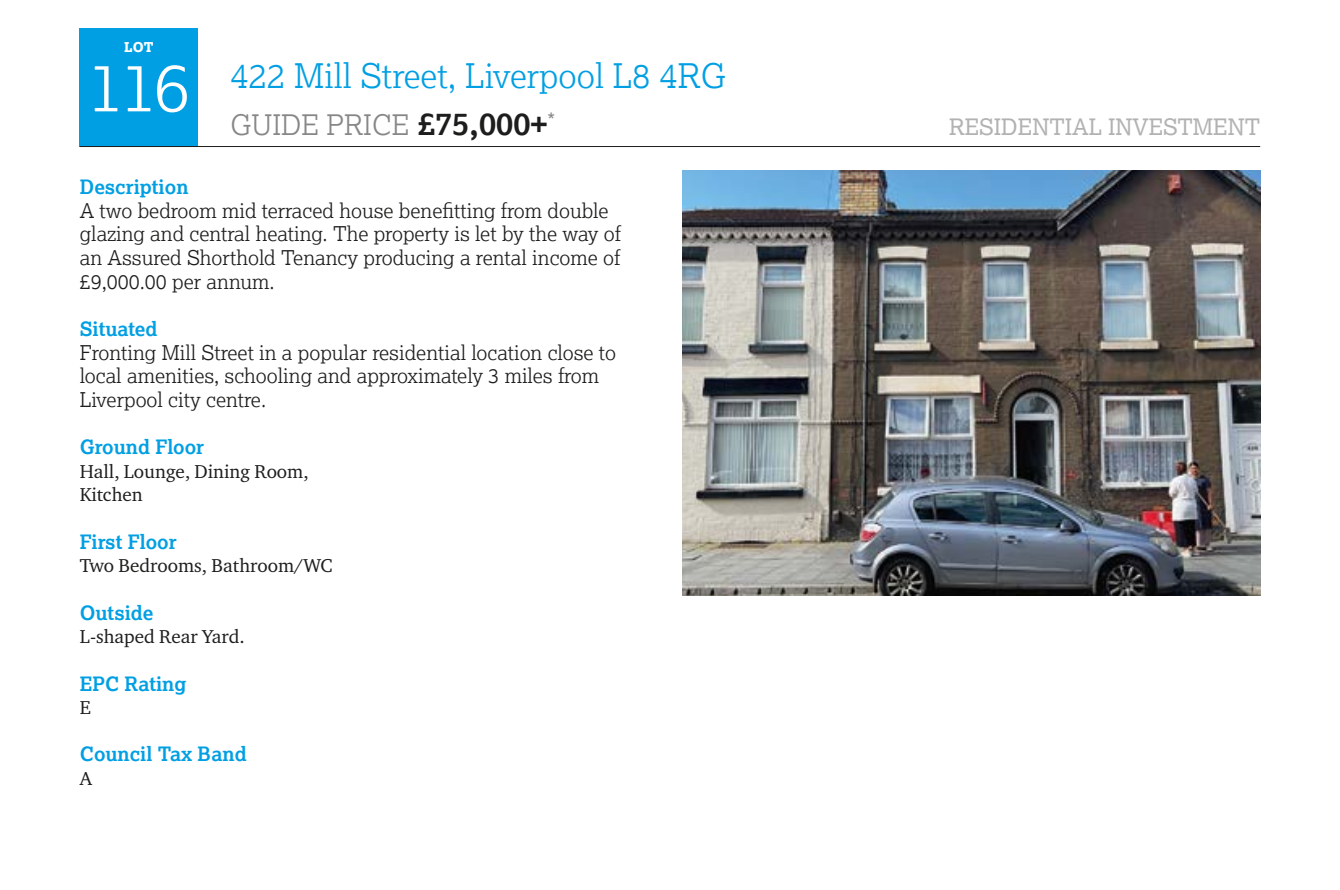
<style>
.page{position:relative;width:1340px;height:890px;background:#fff}
.page>*{position:absolute;margin:0;border:0;box-sizing:border-box;transform-origin:0 0}
.t1{font:300 67.5px "Lexia";color:#fff}
.t2{font:300 33.75px "Lexia";color:#009fe3}
.t3{font:300 28.12px "Lexia";color:#878787}
.t4{font:22.5px "Lexia";color:#b3b2b2}
.t5{font:300 20.25px/23.6px "Lexia";color:#1d1d1b}
.t6{font:700 19.8px "Lexia";color:#009fe3}
.t7{font:19.12px/23.6px "Charter ITC Pro";color:#1d1d1b}
.t8{font:800 13.5px "Lexia";color:#fff}
.s1{font-weight:700;font-size:31.5px;color:#1d1d1b}
</style>
<div class="page">
<div style="left:80px;top:29px;width:118px;height:118px;background:#009fe3"></div>
<hr style="left:80px;top:146px;width:1180px;height:1px;background:#1d1d1b">
<img style="left:682px;top:170px;width:578px;height:426px">
<p class="t8" style="left:124px;top:39px;width:31px">LOT</p>
<h1 class="t1" style="left:88px;top:44px;width:104px">116</h1>
<h2 class="t2" style="left:230px;top:54px;width:497px">422 Mill Street, Liverpool L8 4RG</h2>
<h3 class="t3" style="left:230px;top:107px;width:326px">GUIDE PRICE <span class="s1">£75,000+</span><sup>*</sup></h3>
<p class="t4" style="left:949px;top:113px;width:313px">RESIDENTIAL INVESTMENT</p>
<p class="t6" style="left:80px;top:174px;width:110px">Description</p>
<p class="t5" style="left:80px;top:198px;width:542px">A two bedroom mid terraced house benefitting from double glazing and central heating. The property is let by the way of an Assured Shorthold Tenancy producing a rental income of £9,000.00 per annum.</p>
<p class="t6" style="left:80px;top:316px;width:79px">Situated</p>
<p class="t5" style="left:80px;top:340px;width:538px">Fronting Mill Street in a popular residential location close to local amenities, schooling and approximately 3 miles from<br>Liverpool city centre.</p>
<p class="t6" style="left:80px;top:434px;width:126px">Ground Floor</p>
<p class="t7" style="left:80px;top:459px;width:230px">Hall, Lounge, Dining Room,<br>Kitchen</p>
<p class="t6" style="left:80px;top:529px;width:98px">First Floor</p>
<p class="t7" style="left:80px;top:553px;width:254px">Two Bedrooms, Bathroom/WC</p>
<p class="t6" style="left:80px;top:600px;width:75px">Outside</p>
<p class="t7" style="left:80px;top:624px;width:167px">L-shaped Rear Yard.</p>
<p class="t6" style="left:80px;top:670px;width:108px">EPC Rating</p>
<p class="t7" style="left:80px;top:695px;width:13px">E</p>
<p class="t6" style="left:80px;top:741px;width:168px">Council Tax Band</p>
<p class="t7" style="left:80px;top:766px;width:14px">A</p>
</div>
